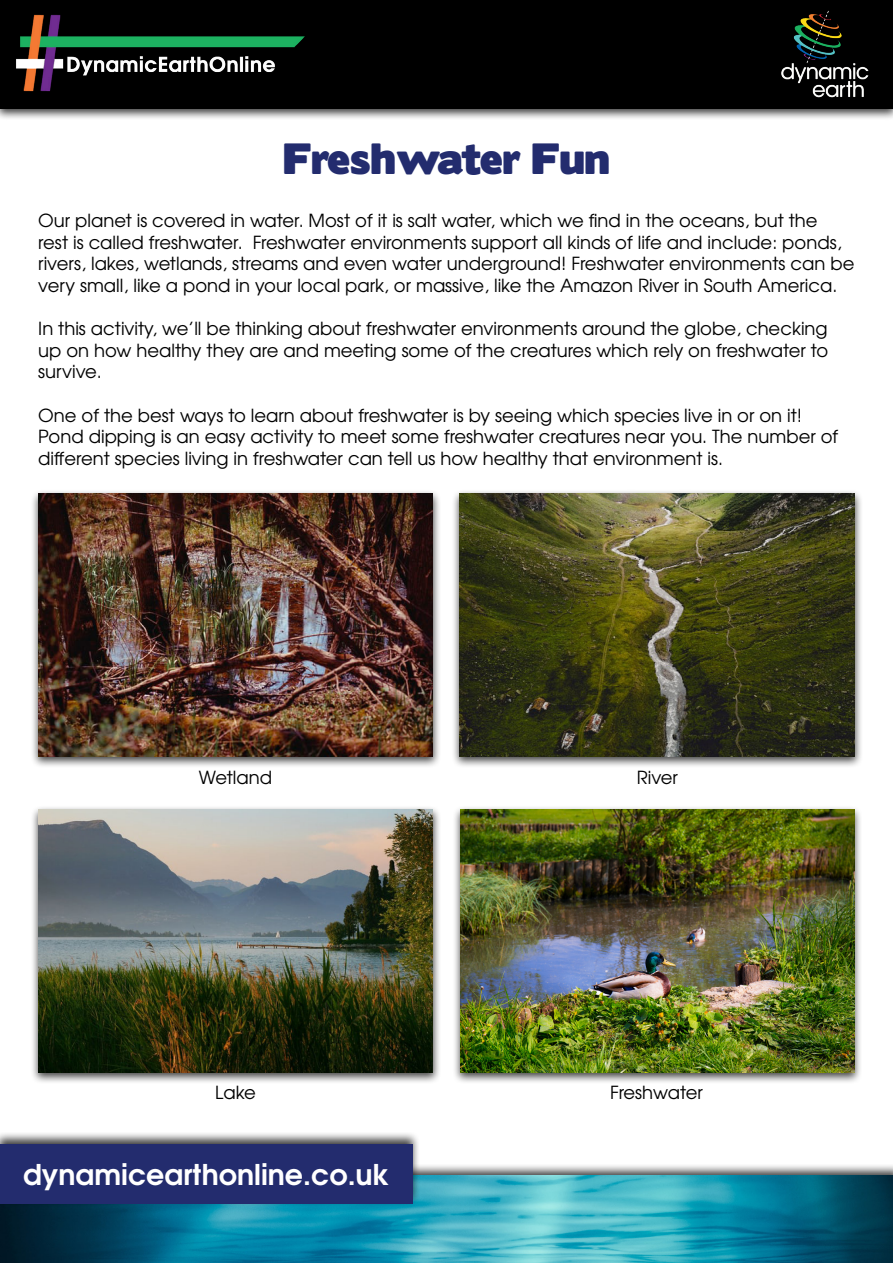
<style>
.page{position:relative;width:893px;height:1263px;background:#fff}
.page>*{position:absolute;margin:0;border:0;box-sizing:border-box;transform-origin:0 0}
.t1{font:39px "Boris Black Bloxx";color:#232c6e}
.t2{font:700 28.5px "Te X Gyre Adventor";color:#fff}
.t3{font:18px/21.6px "Te X Gyre Adventor";color:#000}
</style>
<div class="page">
<div style="left:0;top:0;width:893px;height:121px;background:#000;opacity:.75"></div>
<div style="left:0;top:0;width:893px;height:108px;background:#000"></div>
<div style="left:0;top:1163px;width:893px;height:100px;background:#000;opacity:.75"></div>
<img style="left:0;top:1176px;width:893px;height:87px">
<img style="left:16px;top:14px;width:289px;height:78px">
<img style="left:781px;top:10px;width:88px;height:88px">
<div style="left:0;top:1131px;width:421px;height:76px;background:#000;opacity:.75"></div>
<div style="left:0;top:1144px;width:412px;height:59px;background:#232c6e"></div>
<div style="left:452px;top:805px;width:411px;height:279px;background:#000;opacity:.75"></div>
<img style="left:460px;top:809px;width:395px;height:263px">
<div style="left:30px;top:805px;width:411px;height:279px;background:#000;opacity:.75"></div>
<img style="left:38px;top:809px;width:395px;height:263px">
<div style="left:451px;top:489px;width:412px;height:280px;background:#000;opacity:.75"></div>
<img style="left:459px;top:493px;width:396px;height:263px">
<div style="left:30px;top:489px;width:411px;height:280px;background:#000;opacity:.75"></div>
<img style="left:38px;top:493px;width:395px;height:263px">
<h1 class="t1" style="left:283px;top:130px;width:328px">Freshwater Fun</h1>
<p class="t3" style="left:38px;top:209px;width:818px">Our planet is covered in water. Most of it is salt water, which we find in the oceans, but the<br>rest is called freshwater. Freshwater environments support all kinds of life and include: ponds, rivers, lakes, wetlands, streams and even water underground! Freshwater environments can be very small, like a pond in your local park, or massive, like the Amazon River in South America.</p>
<p class="t3" style="left:38px;top:317px;width:792px;text-align:justify">In this activity, we’ll be thinking about freshwater environments around the globe, checking up on how healthy they are and meeting some of the creatures which rely on freshwater to survive.</p>
<p class="t3" style="left:38px;top:403px;width:801px">One of the best ways to learn about freshwater is by seeing which species live in or on it!<br>Pond dipping is an easy activity to meet some freshwater creatures near you. The number of different species living in freshwater can tell us how healthy that environment is.</p>
<p class="t3" style="left:199px;top:765px;width:75px">Wetland</p>
<p class="t3" style="left:637px;top:765px;width:43px">River</p>
<p class="t3" style="left:215px;top:1081px;width:42px">Lake</p>
<p class="t3" style="left:610px;top:1081px;width:94px">Freshwater</p>
<h2 class="t2" style="left:23px;top:1150px;width:368px">dynamicearthonline.co.uk</h2>
</div>
